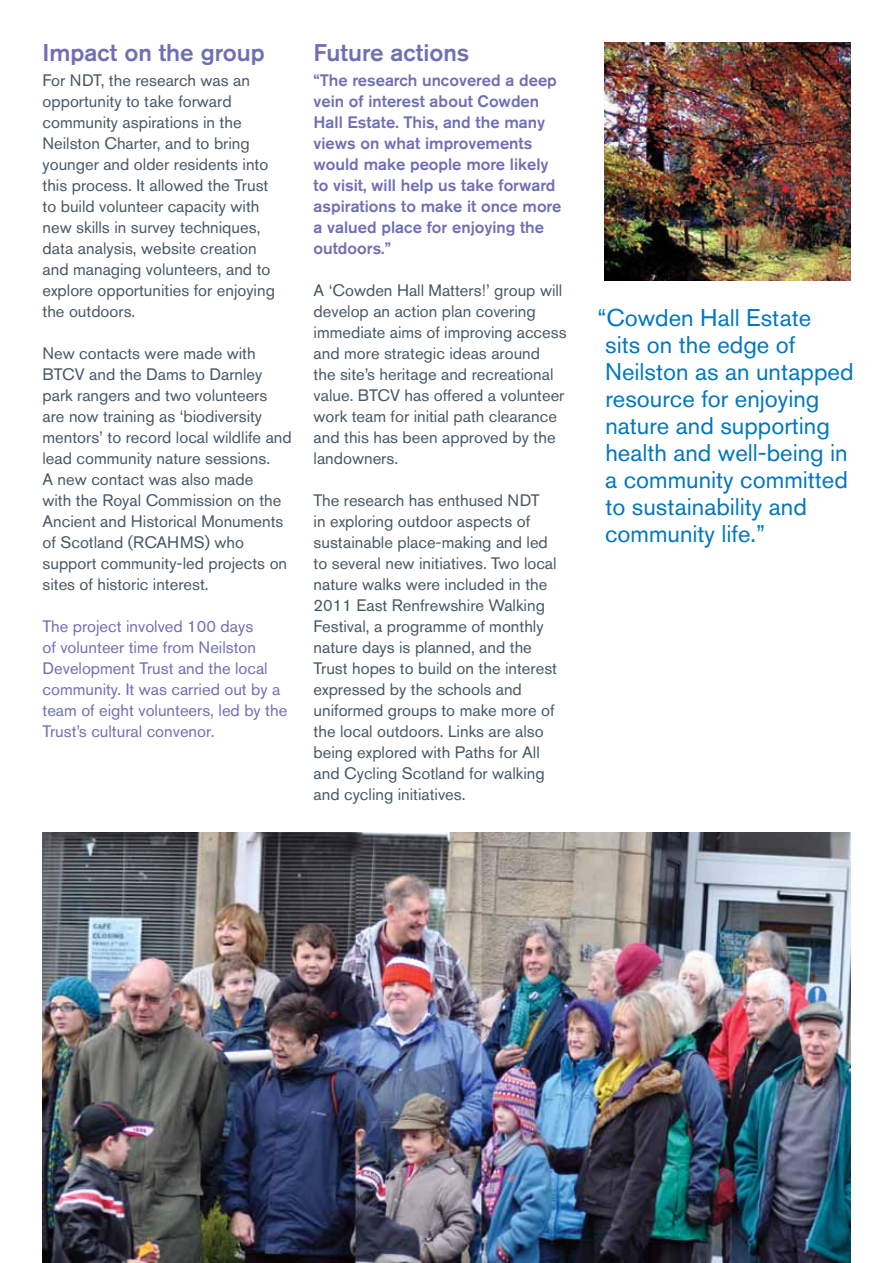
<style>
.page{position:relative;width:893px;height:1263px;background:#fff}
.page>*{position:absolute;margin:0;border:0;box-sizing:border-box;transform-origin:0 0}
.t1{font:24px/27px "Akzidenz Grotesk BE";color:#0077be}
.t2{font:500 24px "Akzidenz Grotesk BE";color:#716fb4}
.t3{font:16.5px/21px "Akzidenz Grotesk BE";color:#485865}
.t4{font:500 16.5px/21px "Akzidenz Grotesk BE";color:#716fb4}
.t5{font:16.5px/21px "Akzidenz Grotesk BE";color:#716fb4}
</style>
<div class="page">
<img style="left:605px;top:43px;width:245px;height:238px">
<img style="left:43px;top:832px;width:807px;height:431px">
<h1 class="t2" style="left:43px;top:37px;width:224px">Impact on the group</h1>
<p class="t3" style="left:43px;top:69px;width:234px">For NDT, the research was an opportunity to take forward community aspirations in the<br>Neilston Charter, and to bring younger and older residents into this process. It allowed the Trust to build volunteer capacity with new skills in survey techniques, data analysis, website creation and managing volunteers, and to explore opportunities for enjoying the outdoors.</p>
<p class="t3" style="left:43px;top:342px;width:251px">New contacts were made with<br>BTCV and the Dams to Darnley park rangers and two volunteers are now training as ‘biodiversity mentors’ to record local wildlife and lead community nature sessions.<br>A new contact was also made<br>with the Royal Commission on the<br>Ancient and Historical Monuments of Scotland (RCAHMS) who support community-led projects on sites of historic interest.</p>
<p class="t5" style="left:43px;top:615px;width:246px">The project involved 100 days<br>of volunteer time from Neilston<br>Development Trust and the local community. It was carried out by a team of eight volunteers, led by the<br>Trust’s cultural convenor.</p>
<h1 class="t2" style="left:314px;top:37px;width:157px">Future actions</h1>
<p class="t4" style="left:314px;top:69px;width:249px">“The research uncovered a deep vein of interest about Cowden<br>Hall Estate. This, and the many views on what improvements would make people more likely to visit, will help us take forward aspirations to make it once more a valued place for enjoying the outdoors.”</p>
<p class="t3" style="left:314px;top:279px;width:255px">A ‘Cowden Hall Matters!’ group will develop an action plan covering immediate aims of improving access and more strategic ideas around<br>the site’s heritage and recreational value. BTCV has offered a volunteer work team for initial path clearance and this has been approved by the landowners.</p>
<p class="t3" style="left:314px;top:489px;width:245px">The research has enthused NDT<br>in exploring outdoor aspects of sustainable place-making and led to several new initiatives. Two local nature walks were included in the<br>2011 East Renfrewshire Walking<br>Festival, a programme of monthly nature days is planned, and the<br>Trust hopes to build on the interest expressed by the schools and uniformed groups to make more of the local outdoors. Links are also being explored with Paths for All and Cycling Scotland for walking and cycling initiatives.</p>
<h1 class="t1" style="left:605px;top:304px;width:250px;text-indent:-8px">“Cowden Hall Estate<br>sits on the edge of<br>Neilston as an untapped resource for enjoying nature and supporting health and well-being in a community committed to sustainability and community life.”</h1>
</div>
